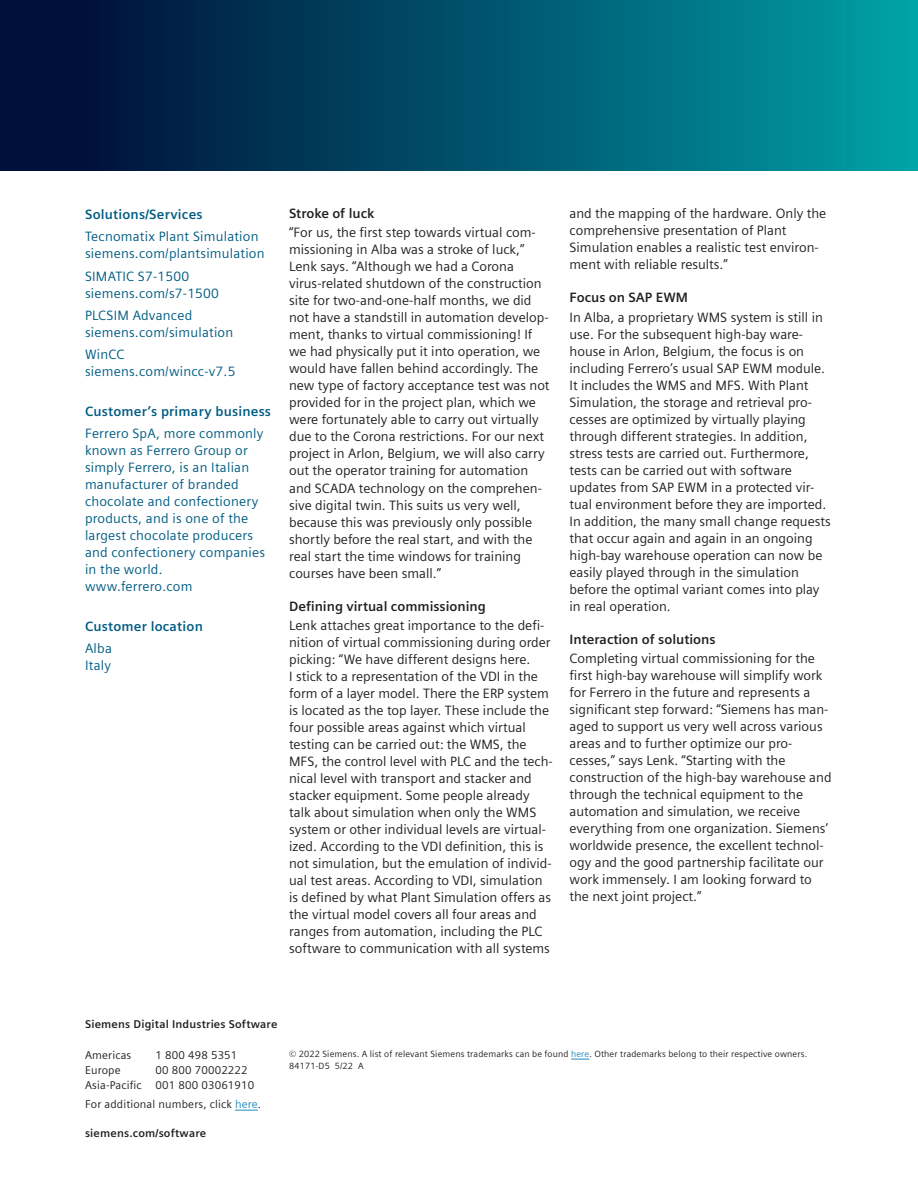
<style>
.page{position:relative;width:918px;height:1188px;background:#fff}
.page>*{position:absolute;margin:0;border:0;box-sizing:border-box;transform-origin:0 0}
.Body_Text{font:13.5px/17px "Siemens Sans";color:#231f20}
.Side_bar_text{font:13.5px/17px "Siemens Sans";letter-spacing:.015em;color:#015c83}
.Body_Subhead{font:700 13.5px "Siemens Sans";color:#231f20}
.Side_bar_head{font:700 13.5px "Siemens Sans";letter-spacing:.015em;color:#015c83}
.Contact_Text{font:11.25px/14.9px "Siemens Sans";letter-spacing:.015em;color:#231f20}
.Contact_Subhead_-_UR{font:700 11.25px "Siemens Sans";letter-spacing:.015em;color:#231f20}
.LEGAL_TEXT_6_8_PT{font:9px "Siemens Sans";letter-spacing:.015em;color:#231f20}
.s1{color:#1e8abc}
</style>
<div class="page">
<div style="left:0;top:0;width:918px;height:170px;background:linear-gradient(to right,#000430,#009fa6)"></div>
<svg style="left:235px;top:1110px;width:23px;height:1px"></svg>
<svg style="left:571px;top:1059px;width:18px;height:1px"></svg>
<p class="Side_bar_head" style="left:85px;top:206px;width:119px">Solutions/Services</p>
<p class="Side_bar_text" style="left:85px;top:228px;width:181px">Tecnomatix Plant Simulation siemens.com/plantsimulation</p>
<p class="Side_bar_text" style="left:85px;top:268px;width:136px">SIMATIC S7-1500 siemens.com/s7-1500</p>
<p class="Side_bar_text" style="left:85px;top:307px;width:150px">PLCSIM Advanced siemens.com/simulation</p>
<p class="Side_bar_text" style="left:85px;top:346px;width:152px">WinCC siemens.com/wincc-v7.5</p>
<p class="Side_bar_head" style="left:85px;top:403px;width:188px">Customer’s primary business</p>
<p class="Side_bar_text" style="left:85px;top:425px;width:182px">Ferrero SpA, more commonly known as Ferrero Group or simply Ferrero, is an Italian manufacturer of branded chocolate and confectionery products, and is one of the largest chocolate producers and confectionery companies in the world. www.ferrero.com</p>
<p class="Side_bar_head" style="left:85px;top:618px;width:119px">Customer location</p>
<p class="Side_bar_text" style="left:85px;top:640px;width:28px">Alba<br>Italy</p>
<p class="Body_Subhead" style="left:289px;top:206px;width:87px">Stroke of luck</p>
<p class="Body_Text" style="left:289px;top:224px;width:262px">“For us, the first step towards virtual com&shy;missioning in Alba was a stroke of luck,” Lenk says. “Although we had a Corona virus-related shutdown of the construction site for two-and-one-half months, we did not have a standstill in automation develop&shy;ment, thanks to virtual commissioning! If we had physically put it into operation, we would have fallen behind accordingly. The new type of factory acceptance test was not provided for in the project plan, which we were fortunately able to carry out virtually due to the Corona restrictions. For our next project in Arlon, Belgium, we will also carry out the operator training for automation and SCADA technology on the comprehen&shy;sive digital twin. This suits us very well, because this was previously only possible shortly before the real start, and with the real start the time windows for training courses have been small.”</p>
<p class="Body_Subhead" style="left:289px;top:598px;width:198px">Defining virtual commissioning</p>
<p class="Body_Text" style="left:289px;top:617px;width:265px">Lenk attaches great importance to the defi&shy;nition of virtual commissioning during order picking: “We have different designs here.<br>I stick to a representation of the VDI in the form of a layer model. There the ERP system is located as the top layer. These include the four possible areas against which virtual testing can be carried out: the WMS, the MFS, the control level with PLC and the tech&shy;nical level with transport and stacker and stacker equipment. Some people already talk about simulation when only the WMS system or other individual levels are virtual&shy;ized. According to the VDI definition, this is not simulation, but the emulation of individ&shy;ual test areas. According to VDI, simulation is defined by what Plant Simulation offers as the virtual model covers all four areas and ranges from automation, including the PLC software to communication with all systems</p>
<p class="Body_Text" style="left:570px;top:205px;width:258px">and the mapping of the hardware. Only the comprehensive presentation of Plant Simulation enables a realistic test environ&shy;ment with reliable results.”</p>
<p class="Body_Subhead" style="left:570px;top:290px;width:120px">Focus on SAP EWM</p>
<p class="Body_Text" style="left:570px;top:309px;width:263px">In Alba, a proprietary WMS system is still in use. For the subsequent high-bay ware&shy;house in Arlon, Belgium, the focus is on including Ferrero’s usual SAP EWM module.<br>It includes the WMS and MFS. With Plant Simulation, the storage and retrieval pro&shy;cesses are optimized by virtually playing through different strategies. In addition, stress tests are carried out. Furthermore, tests can be carried out with software updates from SAP EWM in a protected vir&shy;tual environment before they are imported.<br>In addition, the many small change requests that occur again and again in an ongoing high-bay warehouse operation can now be easily played through in the simulation before the optimal variant comes into play in real operation.</p>
<p class="Body_Subhead" style="left:570px;top:632px;width:147px">Interaction of solutions</p>
<p class="Body_Text" style="left:570px;top:650px;width:264px">Completing virtual commissioning for the first high-bay warehouse will simplify work for Ferrero in the future and represents a significant step forward: “Siemens has man&shy;aged to support us very well across various areas and to further optimize our pro&shy;cesses,” says Lenk. “Starting with the construction of the high-bay warehouse and through the technical equipment to the automation and simulation, we receive everything from one organization. Siemens’ worldwide presence, the excellent technol&shy;ogy and the good partnership facilitate our work immensely. I am looking forward to the next joint project.”</p>
<p class="Contact_Subhead_-_UR" style="left:85px;top:1018px;width:194px">Siemens Digital Industries Software</p>
<p class="Contact_Text" style="left:85px;top:1048px;width:48px">Americas</p>
<p class="Contact_Text" style="left:156px;top:1048px;width:83px">1 800 498 5351</p>
<p class="Contact_Text" style="left:85px;top:1063px;width:37px">Europe</p>
<p class="Contact_Text" style="left:85px;top:1063px;width:171px;text-indent:71px">00 800 70002222<br>Asia-Pacific 001 800 03061910</p>
<p class="Contact_Text" style="left:85px;top:1097px;width:178px">For additional numbers, click <span class="s1">here</span>.</p>
<p class="Contact_Subhead_-_UR" style="left:85px;top:1127px;width:123px">siemens.com/software</p>
<p class="LEGAL_TEXT_6_8_PT" style="left:289px;top:1049px;width:520px">© 2022 Siemens. A list of relevant Siemens trademarks can be found <span class="s1">here</span>. Other trademarks belong to their respective owners.</p>
<p class="LEGAL_TEXT_6_8_PT" style="left:289px;top:1061px;width:76px">84171-D5 5/22 A</p>
</div>
